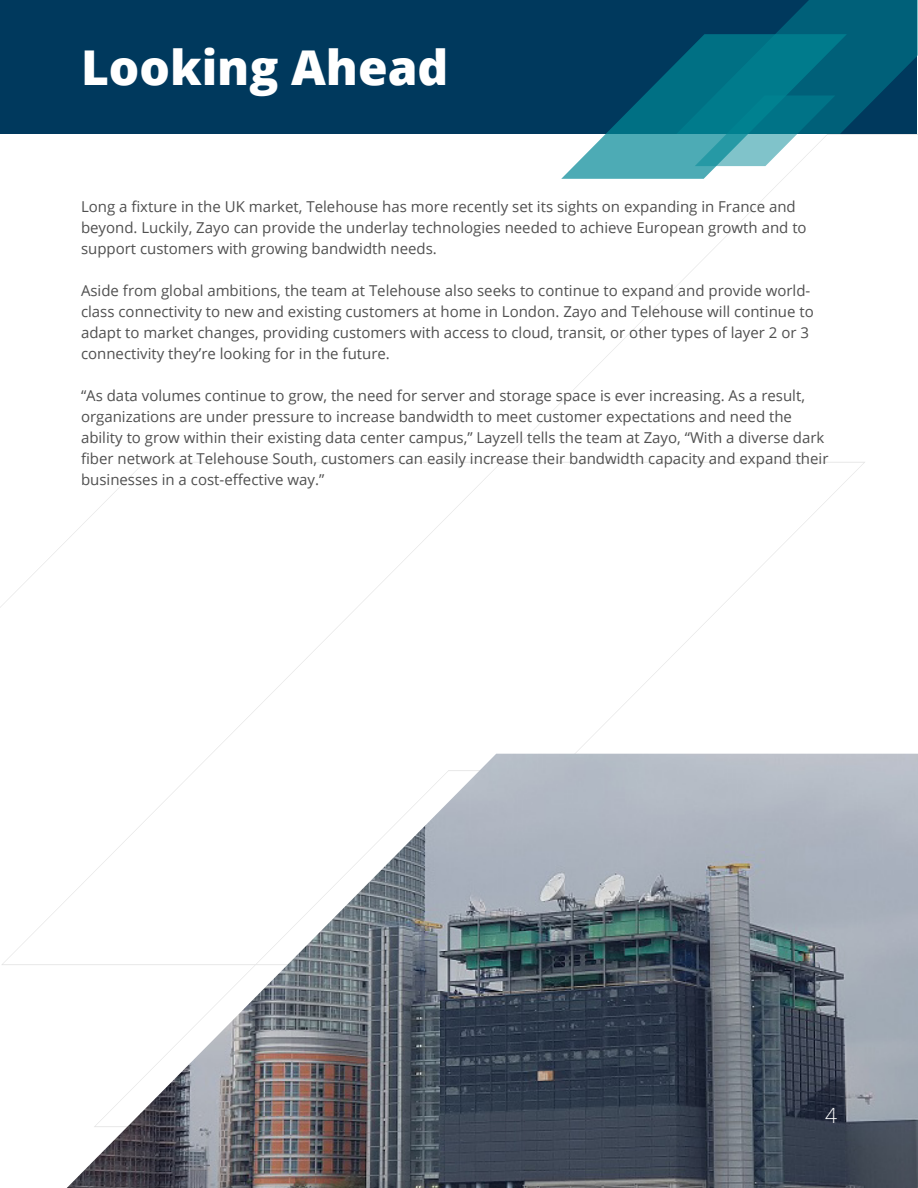
<style>
.page{position:relative;width:918px;height:1188px;background:#fff}
.page>*{position:absolute;margin:0;border:0;box-sizing:border-box;transform-origin:0 0}
.t1{font:800 48px "Open Sans";color:#fff}
.t2{font:300 21px "Open Sans";color:#fff}
.t3{font:15px/21px "Open Sans";color:#505050}
</style>
<div class="page">
<div style="left:1px;top:0;width:916px;height:134px;background:#00395d"></div>
<svg style="left:561px;top:0;width:357px;height:179px"></svg>
<img style="left:67px;top:754px;width:851px;height:434px">
<p class="t1" style="left:81px;top:31px;width:369px">Looking Ahead</p>
<p class="t3" style="left:81px;top:196px;width:727px">Long a fixture in the UK market, Telehouse has more recently set its sights on expanding in France and beyond. Luckily, Zayo can provide the underlay technologies needed to achieve European growth and to support customers with growing bandwidth needs.</p>
<p class="t3" style="left:81px;top:280px;width:734px">Aside from global ambitions, the team at Telehouse also seeks to continue to expand and provide world&shy;class connectivity to new and existing customers at home in London. Zayo and Telehouse will continue to adapt to market changes, providing customers with access to cloud, transit, or other types of layer 2 or 3 connectivity they’re looking for in the future.</p>
<p class="t3" style="left:81px;top:385px;width:749px">“As data volumes continue to grow, the need for server and storage space is ever increasing. As a result, organizations are under pressure to increase bandwidth to meet customer expectations and need the ability to grow within their existing data center campus,” Layzell tells the team at Zayo, “With a diverse dark fiber network at Telehouse South, customers can easily increase their bandwidth capacity and expand their businesses in a cost-effective way.”</p>
<p class="t2" style="left:825px;top:1101px;width:13px">4</p>
</div>
